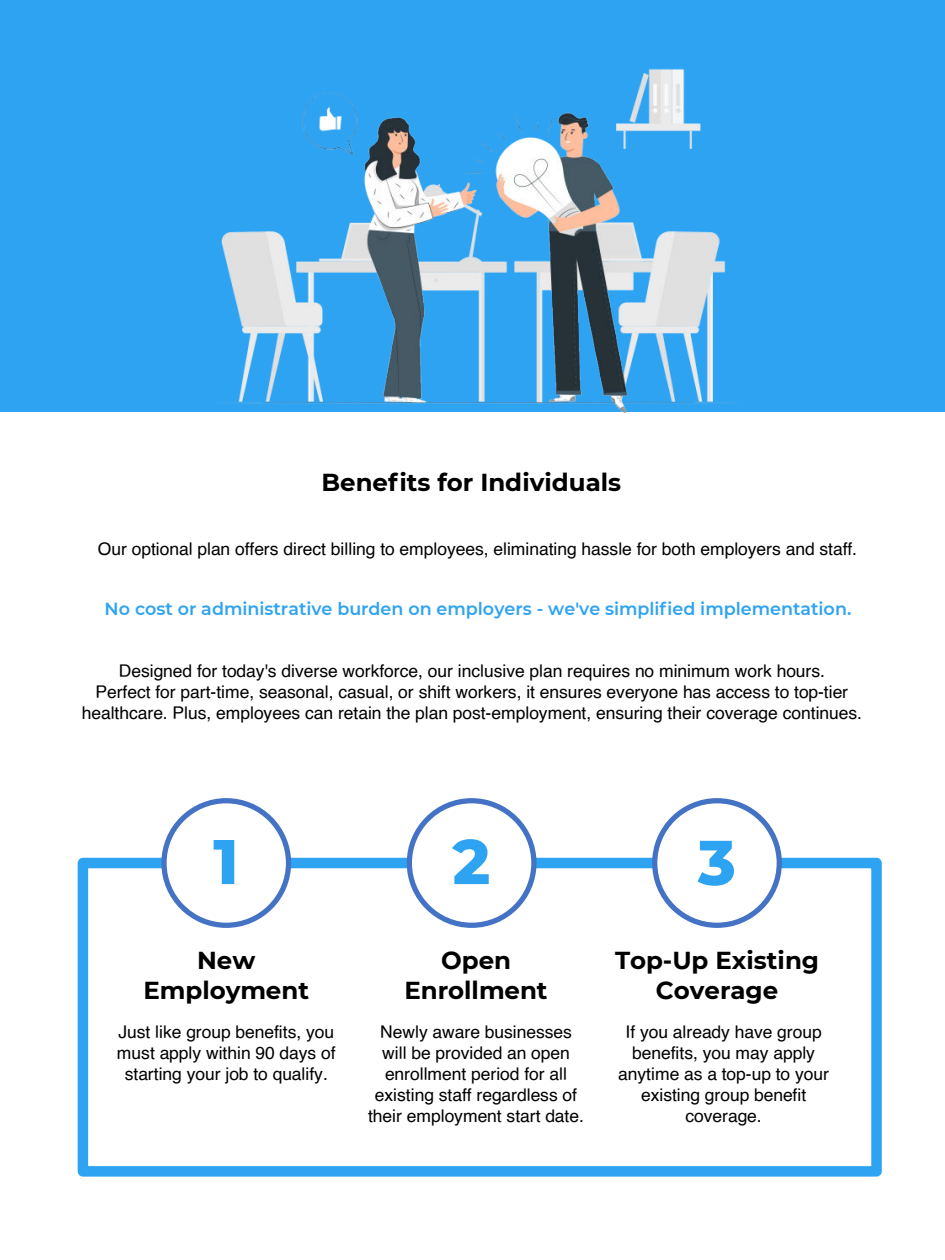
<style>
.page{position:relative;width:945px;height:1260px;background:#fff}
.page>*{position:absolute;margin:0;border:0;box-sizing:border-box;transform-origin:0 0}
.t1{font:800 63px "Montserrat";color:#2ea3f2}
.t2{font:700 24.5px/29.8px "Montserrat";color:#000;text-align:center}
.t3{font:17.5px/21px "Helvetica";letter-spacing:-.005em;color:#000;text-align:center}
.t4{font:600 17.5px "Montserrat";color:#2ea3f2}
</style>
<div class="page">
<div style="left:78px;top:858px;width:804px;height:319px;border:11px solid #2ea3f2"></div>
<div style="left:0;top:0;width:945px;height:412px;background:#2ea3f2"></div>
<img style="left:221px;top:68px;width:514px;height:345px">
<div style="left:164px;top:801px;width:125px;height:124px;background:#fff;border-radius:50%"></div>
<div style="left:161px;top:798px;width:130px;height:130px;border:5px solid #4472c4;border-radius:50%"></div>
<div style="left:409px;top:801px;width:125px;height:124px;background:#fff;border-radius:50%"></div>
<div style="left:407px;top:798px;width:130px;height:130px;border:5px solid #4472c4;border-radius:50%"></div>
<div style="left:655px;top:801px;width:124px;height:124px;background:#fff;border-radius:50%"></div>
<div style="left:652px;top:798px;width:130px;height:130px;border:5px solid #4472c4;border-radius:50%"></div>
<h2 class="t2" style="left:321px;top:469px;width:301px">Benefits for Individuals</h2>
<p class="t3" style="left:98px;top:540px;width:761px">Our optional plan offers direct billing to employees, eliminating hassle for both employers and staff.</p>
<p class="t4" style="left:105px;top:601px;width:748px">No cost or administrative burden on employers - we've simplified implementation.</p>
<p class="t3" style="left:82px;top:661px;width:782px">Designed for today's diverse workforce, our inclusive plan requires no minimum work hours.<br>Perfect for part-time, seasonal, casual, or shift workers, it ensures everyone has access to top-tier healthcare. Plus, employees can retain the plan post-employment, ensuring their coverage continues.</p>
<h1 class="t1" style="left:213px;top:826px;width:27px">1</h1>
<h1 class="t1" style="left:452px;top:826px;width:39px">2</h1>
<h1 class="t1" style="left:698px;top:826px;width:39px">3</h1>
<h2 class="t2" style="left:143px;top:947px;width:167px">New<br>Employment</h2>
<p class="t3" style="left:117px;top:1023px;width:220px">Just like group benefits, you must apply within 90 days of starting your job to qualify.</p>
<h2 class="t2" style="left:404px;top:947px;width:145px">Open<br>Enrollment</h2>
<p class="t3" style="left:368px;top:1023px;width:217px">Newly aware businesses will be provided an open enrollment period for all existing staff regardless of their employment start date.</p>
<h2 class="t2" style="left:615px;top:947px;width:205px">Top-Up Existing<br>Coverage</h2>
<p class="t3" style="left:618px;top:1023px;width:212px">If you already have group benefits, you may apply anytime as a top-up to your existing group benefit coverage.</p>
</div>
